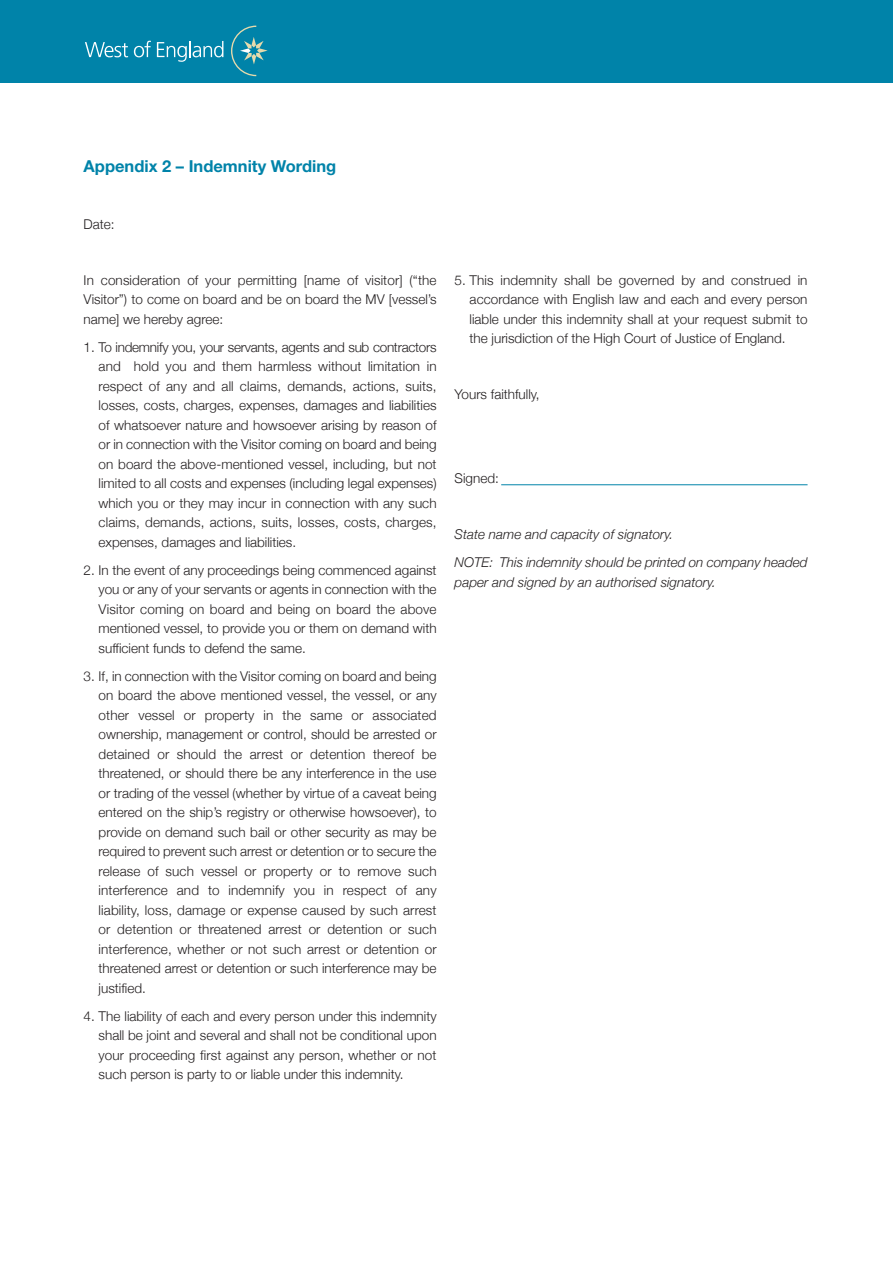
<style>
.page{position:relative;width:893px;height:1263px;background:#fff}
.page>*{position:absolute;margin:0;border:0;box-sizing:border-box;transform-origin:0 0}
.t1{font:700 16.5px "Helvetica Neue";color:#0083a9}
.t2{font:300 13.5px/19.5px "Helvetica Neue";color:#231f20;text-align:justify}
.t3{font:italic 300 13.5px/28px "Helvetica Neue";color:#231f20}
</style>
<div class="page">
<div style="left:0;top:0;width:893px;height:83px;background:#0083a9"></div>
<svg style="left:231px;top:26px;width:37px;height:50px"></svg>
<svg style="left:85px;top:42px;width:43px;height:15px"></svg>
<svg style="left:134px;top:41px;width:17px;height:16px"></svg>
<svg style="left:157px;top:41px;width:66px;height:21px"></svg>
<hr style="left:501px;top:484px;width:307px;height:1px;background:#0083a9">
<p class="t1" style="left:84px;top:160px;width:254px">Appendix 2 – Indemnity Wording</p>
<p class="t2" style="left:84px;top:214px;width:33px">Date:</p>
<p class="t2" style="left:84px;top:270px;width:354px">In consideration of your permitting [name of visitor] (“the Visitor”) to come on board and be on board the MV [vessel’s name] we hereby agree:</p>
<p class="t2" style="left:99px;top:337px;width:339px;text-indent:-15px">1. To indemnify you, your servants, agents and sub contractors and hold you and them harmless without limitation in respect of any and all claims, demands, actions, suits, losses, costs, charges, expenses, damages and liabilities of whatsoever nature and howsoever arising by reason of or in connection with the Visitor coming on board and being on board the above-mentioned vessel, including, but not limited to all costs and expenses (including legal expenses) which you or they may incur in connection with any such claims, demands, actions, suits, losses, costs, charges, expenses, damages and liabilities.</p>
<p class="t2" style="left:99px;top:560px;width:339px;text-indent:-15px">2. In the event of any proceedings being commenced against you or any of your servants or agents in connection with the Visitor coming on board and being on board the above mentioned vessel, to provide you or them on demand with sufficient funds to defend the same.</p>
<p class="t2" style="left:99px;top:666px;width:339px;text-indent:-15px">3. If, in connection with the Visitor coming on board and being on board the above mentioned vessel, the vessel, or any other vessel or property in the same or associated ownership, management or control, should be arrested or detained or should the arrest or detention thereof be threatened, or should there be any interference in the use or trading of the vessel (whether by virtue of a caveat being entered on the ship’s registry or otherwise howsoever), to provide on demand such bail or other security as may be required to prevent such arrest or detention or to secure the release of such vessel or property or to remove such interference and to indemnify you in respect of any liability, loss, damage or expense caused by such arrest or detention or threatened arrest or detention or such interference, whether or not such arrest or detention or threatened arrest or detention or such interference may be justified.</p>
<p class="t2" style="left:99px;top:1006px;width:339px;text-indent:-15px">4. The liability of each and every person under this indemnity shall be joint and several and shall not be conditional upon your proceeding first against any person, whether or not such person is party to or liable under this indemnity.</p>
<p class="t2" style="left:470px;top:270px;width:339px;text-indent:-15px">5. This indemnity shall be governed by and construed in accordance with English law and each and every person liable under this indemnity shall at your request submit to the jurisdiction of the High Court of Justice of England.</p>
<p class="t2" style="left:455px;top:384px;width:87px">Yours faithfully,</p>
<p class="t2" style="left:455px;top:468px;width:46px">Signed:</p>
<p class="t3" style="left:455px;top:520px;width:354px">State name and capacity of signatory.<br>NOTE: This indemnity should be printed on company headed</p>
<p class="t3" style="left:455px;top:568px;width:263px">paper and signed by an authorised signatory.</p>
</div>
